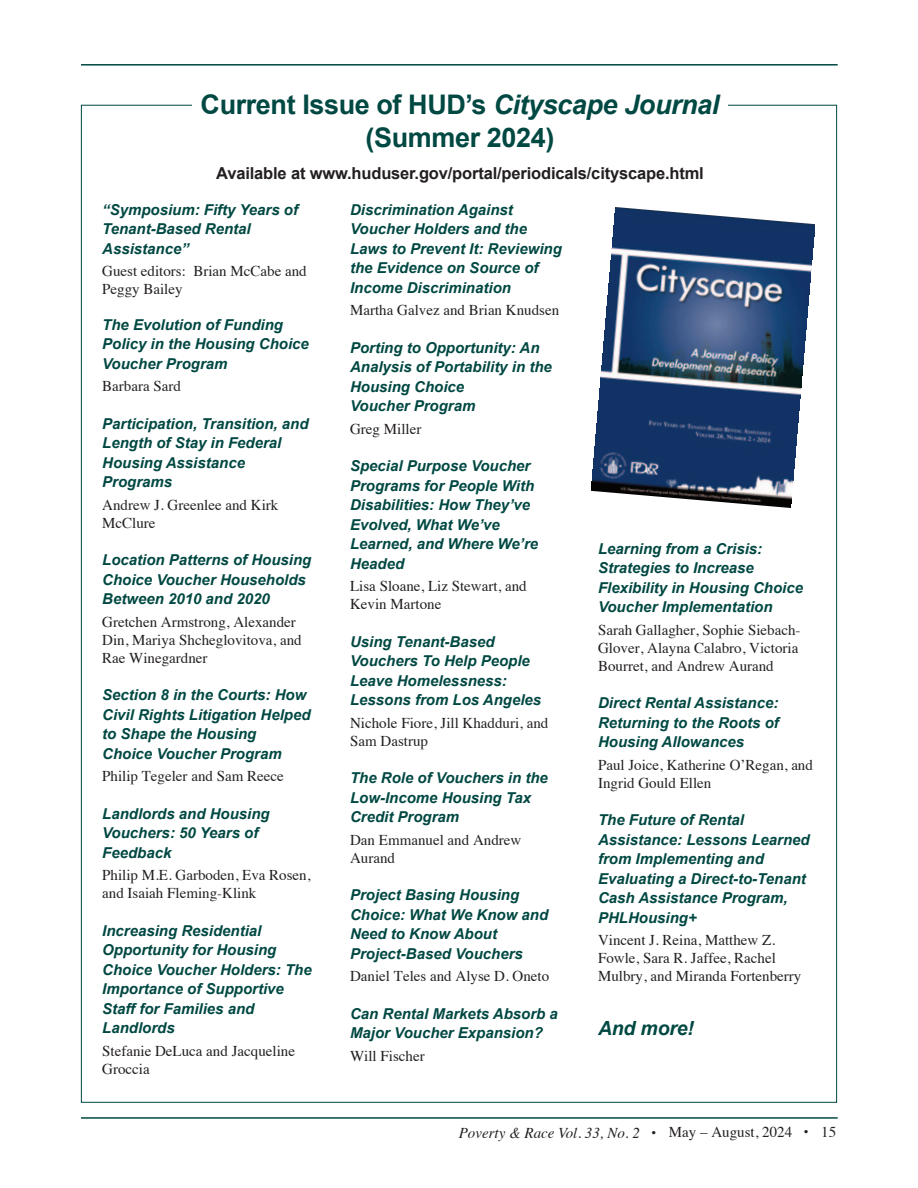
<style>
.page{position:relative;width:918px;height:1188px;background:#fff}
.page>*{position:absolute;margin:0;border:0;box-sizing:border-box;transform-origin:0 0}
.t1{font:700 27px/32.4px "Arial";letter-spacing:-.015em;color:#004842;text-align:center}
.t2{font:italic 700 19.5px "Arial";letter-spacing:-.01em;color:#004842}
.t3{font:700 16.5px "Arial";letter-spacing:-.01em;color:#231f20}
.t4{font:italic 700 15px/19.5px "Arial";color:#004842}
.t5{font:15px/18px "Times";color:#231f20}
.t6{font:italic 15px "Times CE";color:#231f20}
.s1{font-style:italic}
.s2{font-family:"Helvetica";font-style:normal}
.s3{font-family:"Times";font-style:normal}
</style>
<div class="page">
<hr style="left:81px;top:1117px;width:757px;height:2px;background:#004842">
<hr style="left:81px;top:64px;width:757px;height:2px;background:#004842">
<img style="left:592px;top:207px;width:223px;height:301px">
<p class="t1" style="left:201px;top:89px;width:520px">Current Issue of HUD’s <span class="s1">Cityscape Journal </span>(Summer 2024)</p>
<p class="t3" style="left:216px;top:164px;width:489px">Available at www.huduser.gov/portal/periodicals/cityscape.html</p>
<p class="t4" style="left:102px;top:200px;width:197px">“Symposium: Fifty Years of<br>Tenant-Based Rental<br>Assistance”</p>
<p class="t5" style="left:102px;top:263px;width:206px">Guest editors: Brian McCabe and<br>Peggy Bailey</p>
<p class="t4" style="left:102px;top:315px;width:208px">The Evolution of Funding<br>Policy in the Housing Choice<br>Voucher Program</p>
<p class="t5" style="left:102px;top:379px;width:80px">Barbara Sard</p>
<p class="t4" style="left:102px;top:414px;width:208px">Participation, Transition, and<br>Length of Stay in Federal<br>Housing Assistance<br>Programs</p>
<p class="t5" style="left:102px;top:497px;width:178px">Andrew J. Greenlee and Kirk<br>McClure</p>
<p class="t4" style="left:102px;top:550px;width:211px">Location Patterns of Housing<br>Choice Voucher Households<br>Between 2010 and 2020</p>
<p class="t5" style="left:102px;top:614px;width:201px">Gretchen Armstrong, Alexander<br>Din, Mariya Shcheglovitova, and<br>Rae Winegardner</p>
<p class="t4" style="left:102px;top:685px;width:210px">Section 8 in the Courts: How<br>Civil Rights Litigation Helped to Shape the Housing<br>Choice Voucher Program</p>
<p class="t5" style="left:102px;top:769px;width:183px">Philip Tegeler and Sam Reece</p>
<p class="t4" style="left:102px;top:804px;width:169px">Landlords and Housing<br>Vouchers: 50 Years of<br>Feedback</p>
<p class="t5" style="left:102px;top:868px;width:210px">Philip M.E. Garboden, Eva Rosen, and Isaiah Fleming-Klink</p>
<p class="t4" style="left:102px;top:921px;width:211px">Increasing Residential<br>Opportunity for Housing<br>Choice Voucher Holders: The<br>Importance of Supportive<br>Staff for Families and<br>Landlords</p>
<p class="t5" style="left:102px;top:1043px;width:194px">Stefanie DeLuca and Jacqueline<br>Groccia</p>
<p class="t4" style="left:350px;top:200px;width:213px">Discrimination Against<br>Voucher Holders and the<br>Laws to Prevent It: Reviewing the Evidence on Source of<br>Income Discrimination</p>
<p class="t5" style="left:350px;top:302px;width:211px">Martha Galvez and Brian Knudsen</p>
<p class="t4" style="left:350px;top:338px;width:203px">Porting to Opportunity: An<br>Analysis of Portability in the<br>Housing Choice<br>Voucher Program</p>
<p class="t5" style="left:350px;top:421px;width:73px">Greg Miller</p>
<p class="t4" style="left:350px;top:456px;width:190px">Special Purpose Voucher<br>Programs for People With<br>Disabilities: How They’ve<br>Evolved, What We’ve<br>Learned, and Where We’re<br>Headed</p>
<p class="t5" style="left:350px;top:578px;width:178px">Lisa Sloane, Liz Stewart, and<br>Kevin Martone</p>
<p class="t4" style="left:350px;top:632px;width:193px">Using Tenant-Based<br>Vouchers To Help People<br>Leave Homelessness:<br>Lessons from Los Angeles</p>
<p class="t5" style="left:350px;top:715px;width:200px">Nichole Fiore, Jill Khadduri, and<br>Sam Dastrup</p>
<p class="t4" style="left:350px;top:768px;width:199px">The Role of Vouchers in the<br>Low-Income Housing Tax<br>Credit Program</p>
<p class="t5" style="left:350px;top:832px;width:173px">Dan Emmanuel and Andrew<br>Aurand</p>
<p class="t4" style="left:350px;top:885px;width:200px">Project Basing Housing<br>Choice: What We Know and<br>Need to Know About<br>Project-Based Vouchers</p>
<p class="t5" style="left:350px;top:968px;width:201px">Daniel Teles and Alyse D. Oneto</p>
<p class="t4" style="left:350px;top:1004px;width:209px">Can Rental Markets Absorb a<br>Major Voucher Expansion?</p>
<p class="t5" style="left:350px;top:1048px;width:76px">Will Fischer</p>
<p class="t4" style="left:598px;top:539px;width:207px">Learning from a Crisis:<br>Strategies to Increase<br>Flexibility in Housing Choice<br>Voucher Implementation</p>
<p class="t5" style="left:598px;top:622px;width:204px">Sarah Gallagher, Sophie Siebach-<br>Glover, Alayna Calabro, Victoria<br>Bourret, and Andrew Aurand</p>
<p class="t4" style="left:598px;top:693px;width:182px;text-align:justify">Direct Rental Assistance:<br>Returning to the Roots of Housing Allowances</p>
<p class="t5" style="left:598px;top:757px;width:216px">Paul Joice, Katherine O’Regan, and<br>Ingrid Gould Ellen</p>
<p class="t4" style="left:598px;top:810px;width:213px">The Future of Rental<br>Assistance: Lessons Learned from Implementing and<br>Evaluating a Direct-to-Tenant<br>Cash Assistance Program,<br>PHLHousing+</p>
<p class="t5" style="left:598px;top:933px;width:205px">Vincent J. Reina, Matthew Z.<br>Fowle, Sara R. Jaffee, Rachel<br>Mulbry, and Miranda Fortenberry</p>
<p class="t2" style="left:598px;top:1017px;width:97px">And more!</p>
<p class="t6" style="left:459px;top:1126px;width:379px">Poverty &amp; Race Vol. 33, No. 2 <span class="s2">•</span> <span class="s3">May – August, 2024</span> <span class="s2">•</span> <span class="s3">15</span></p>
</div>
